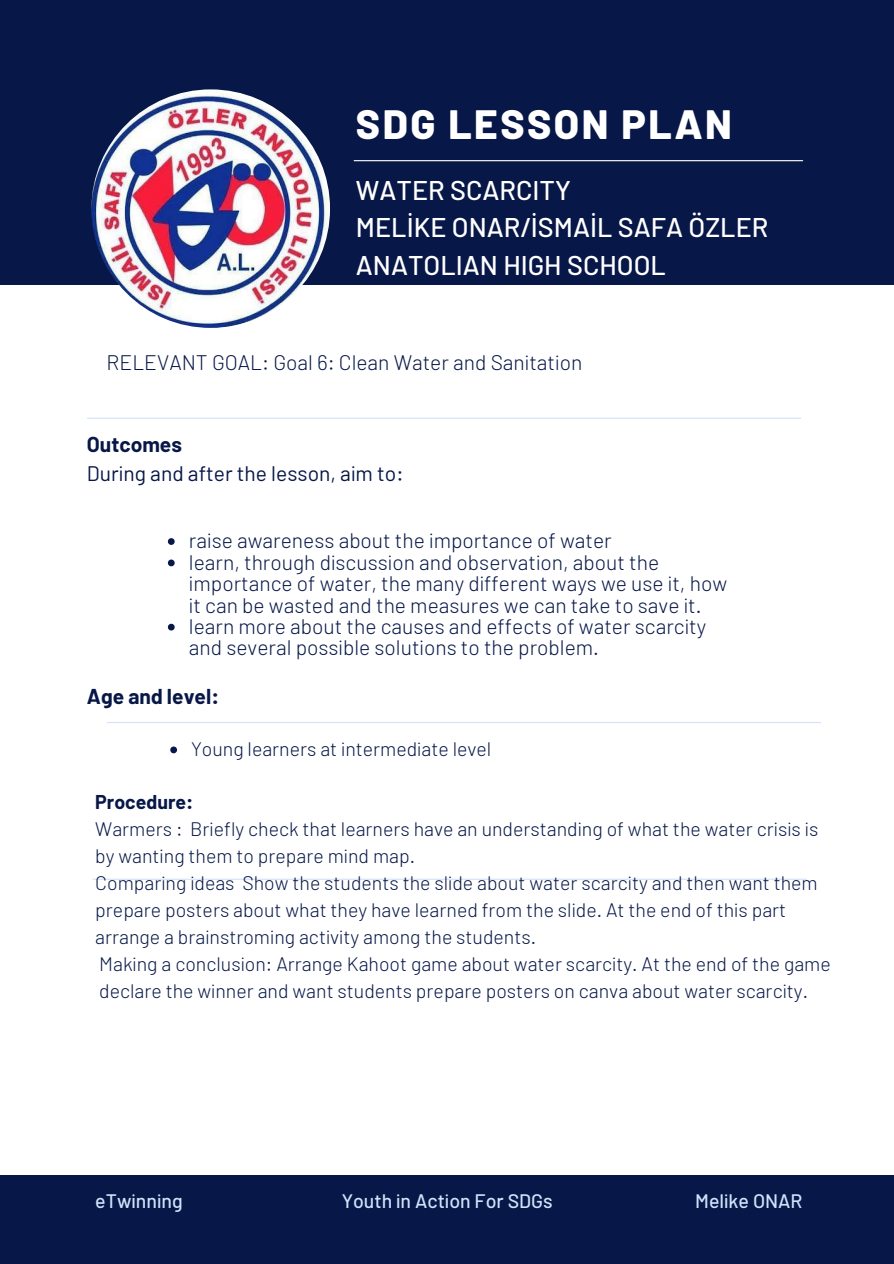
<style>
.page{position:relative;width:894px;height:1264px;background:#fff}
.page>*{position:absolute;margin:0;border:0;box-sizing:border-box;transform-origin:0 0}
.t1{font:800 40.8px "Barlow";letter-spacing:.06em;color:#fff}
.t2{font:500 27px/37.2px "Barlow";color:#fff}
.t3{font:300 21px/21.5px "Barlow";color:#071747}
.t4{font:21px "Barlow";color:#071747}
.t5{font:700 21px "Barlow";color:#071747}
.t6{font:300 19.5px/27px "Barlow";color:#071747}
.t7{font:500 19.5px "Barlow";color:#d1e2fa}
.t8{font:700 19.5px "Barlow";color:#071747}
</style>
<div class="page">
<div style="left:0;top:0;width:893px;height:285px;background:#071747"></div>
<div style="left:0;top:1175px;width:893px;height:88px;background:#071747"></div>
<hr style="left:87px;top:417px;width:713px;height:2px;background:#d1e2fa">
<hr style="left:354px;top:160px;width:448px;height:1px;background:#fff">
<hr style="left:107px;top:722px;width:713px;height:1px;background:#d1e2fa">
<hr style="left:93px;top:878px;width:713px;height:1px;background:#d1e2fa">
<img style="left:91px;top:89px;width:239px;height:239px;border-radius:50%">
<svg style="left:168px;top:538px;width:7px;height:7px"></svg>
<svg style="left:168px;top:559px;width:7px;height:7px"></svg>
<svg style="left:168px;top:623px;width:7px;height:7px"></svg>
<svg style="left:170px;top:746px;width:7px;height:7px"></svg>
<p class="t1" style="left:356px;top:98px;width:377px">SDG LESSON PLAN</p>
<p class="t2" style="left:356px;top:171px;width:216px">WATER SCARCITY</p>
<p class="t2" style="left:356px;top:208px;width:414px">MELİKE ONAR/İSMAİL SAFA ÖZLER<br>ANATOLIAN HIGH SCHOOL</p>
<p class="t3" style="left:107px;top:350px;width:477px">RELEVANT GOAL: Goal 6: Clean Water and Sanitation</p>
<p class="t5" style="left:87px;top:430px;width:97px">Outcomes</p>
<p class="t4" style="left:87px;top:460px;width:318px">During and after the lesson, aim to:</p>
<p class="t3" style="left:189px;top:529px;width:424px">raise awareness about the importance of water</p>
<p class="t3" style="left:189px;top:550px;width:539px">learn, through discussion and observation, about the importance of water, the many different ways we use it, how it can be wasted and the measures we can take to save it.</p>
<p class="t3" style="left:189px;top:614px;width:518px">learn more about the causes and effects of water scarcity and several possible solutions to the problem.</p>
<p class="t5" style="left:87px;top:682px;width:133px">Age and level:</p>
<p class="t6" style="left:191px;top:734px;width:302px">Young learners at intermediate level</p>
<p class="t8" style="left:95px;top:789px;width:99px">Procedure:</p>
<p class="t6" style="left:95px;top:814px;width:724px">Warmers : Briefly check that learners have an understanding of what the water crisis is by wanting them to prepare mind map.</p>
<p class="t6" style="left:95px;top:869px;width:723px">Comparing ideas Show the students the slide about water scarcity and then want them prepare posters about what they have learned from the slide. At the end of this part arrange a brainstroming activity among the students.</p>
<p class="t6" style="left:99px;top:950px;width:732px">Making a conclusion: Arrange Kahoot game about water scarcity. At the end of the game declare the winner and want students prepare posters on canva about water scarcity.</p>
<p class="t7" style="left:95px;top:1188px;width:89px">eTwinning</p>
<p class="t7" style="left:341px;top:1188px;width:212px">Youth in Action For SDGs</p>
<p class="t7" style="left:695px;top:1188px;width:109px">Melike ONAR</p>
</div>
